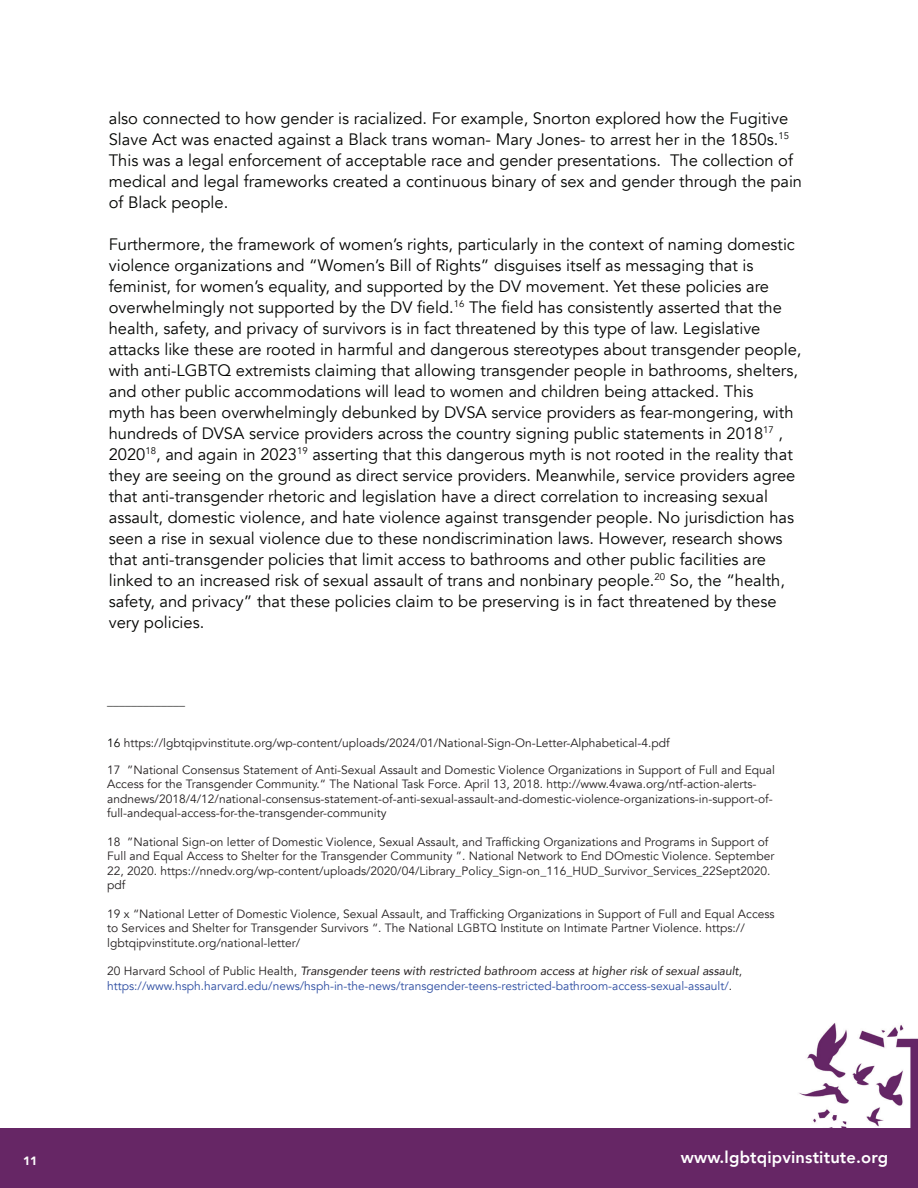
<style>
.page{position:relative;width:918px;height:1188px;background:#fff}
.page>*{position:absolute;margin:0;border:0;box-sizing:border-box;transform-origin:0 0}
.t1{font:16.5px/21px "Avenir";color:#040503}
.t2{font:800 16.5px "Avenir";letter-spacing:.01em;color:#fff}
.t3{font:12px/14.4px "Avenir";color:#231f20}
.t4{font:12px/14.4px "Avenir";color:#2c4ca1}
.t5{font:12px "Avenir";color:#040503}
.t6{font:900 12px "Avenir";color:#fff}
.s1{color:#040503}
.s2{color:#231f20}
.s3{font-style:italic;color:#231f20}
</style>
<div class="page">
<img style="left:799px;top:1023px;width:119px;height:105px">
<div style="left:0;top:1128px;width:918px;height:60px;background:#662665"></div>
<p class="t1" style="left:109px;top:108px;width:695px">also connected to how gender is racialized. For example, Snorton explored how the Fugitive Slave Act was enacted against a Black trans woman- Mary Jones- to arrest her in the 1850s.<sup>15<br></sup>This was a legal enforcement of acceptable race and gender presentations. The collection of medical and legal frameworks created a continuous binary of sex and gender through the pain of Black people.</p>
<p class="t1" style="left:109px;top:234px;width:694px">Furthermore, the framework of women’s rights, particularly in the context of naming domestic violence organizations and “Women’s Bill of Rights” disguises itself as messaging that is feminist, for women’s equality, and supported by the DV movement. Yet these policies are overwhelmingly not supported by the DV field.<sup>16</sup> The field has consistently asserted that the health, safety, and privacy of survivors is in fact threatened by this type of law. Legislative attacks like these are rooted in harmful and dangerous stereotypes about transgender people, with anti-LGBTQ extremists claiming that allowing transgender people in bathrooms, shelters, and other public accommodations will lead to women and children being attacked. This<br>myth has been overwhelmingly debunked by DVSA service providers as fear-mongering, with hundreds of DVSA service providers across the country signing public statements in 2018<sup>17</sup> , 2020<sup>18</sup>, and again in 2023<sup>19</sup> asserting that this dangerous myth is not rooted in the reality that they are seeing on the ground as direct service providers. Meanwhile, service providers agree that anti-transgender rhetoric and legislation have a direct correlation to increasing sexual assault, domestic violence, and hate violence against transgender people. No jurisdiction has seen a rise in sexual violence due to these nondiscrimination laws. However, research shows that anti-transgender policies that limit access to bathrooms and other public facilities are linked to an increased risk of sexual assault of trans and nonbinary people.<sup>20</sup> So, the “health, safety, and privacy” that these policies claim to be preserving is in fact threatened by these very policies.</p>
<p class="t5" style="left:107px;top:694px;width:79px">_____________</p>
<p class="t3" style="left:107px;top:736px;width:564px"><span class="s1">16</span> https://lgbtqipvinstitute.org/wp-content/uploads/2024/01/National-Sign-On-Letter-Alphabetical-4.pdf</p>
<p class="t3" style="left:107px;top:763px;width:669px">17 ”National Consensus Statement of Anti-Sexual Assault and Domestic Violence Organizations in Support of Full and Equal Access for the Transgender Community.“ The National Task Force. April 13, 2018. http://www.4vawa.org/ntf-action-alerts&shy;andnews/2018/4/12/national-consensus-statement-of-anti-sexual-assault-and-domestic-violence-organizations-in-support-of&shy;full-andequal-access-for-the-transgender-community</p>
<p class="t3" style="left:107px;top:835px;width:669px">18 ”National Sign-on letter of Domestic Violence, Sexual Assault, and Trafficking Organizations and Programs in Support of Full and Equal Access to Shelter for the Transgender Community ”. National Network to End DOmestic Violence. September 22, 2020. https://nnedv.org/wp-content/uploads/2020/04/Library_Policy_Sign-on_116_HUD_Survivor_Services_22Sept2020. pdf</p>
<p class="t3" style="left:107px;top:907px;width:669px">19 x “National Letter of Domestic Violence, Sexual Assault, and Trafficking Organizations in Support of Full and Equal Access to Services and Shelter for Transgender Survivors “. The National LGBTQ Institute on Intimate Partner Violence. https:// lgbtqipvinstitute.org/national-letter/</p>
<p class="t4" style="left:107px;top:964px;width:636px"><span class="s2">20 Harvard School of Public Health,</span> <span class="s3">Transgender teens with restricted bathroom access at higher risk of sexual assault</span><span class="s2">, </span>https://www.hsph.harvard.edu/news/hsph-in-the-news/transgender-teens-restricted-bathroom-access-sexual-assault/<span class="s2">.</span></p>
<p class="t6" style="left:23px;top:1151px;width:16px">11</p>
<p class="t2" style="left:681px;top:1145px;width:209px">www.lgbtqipvinstitute.org</p>
</div>
